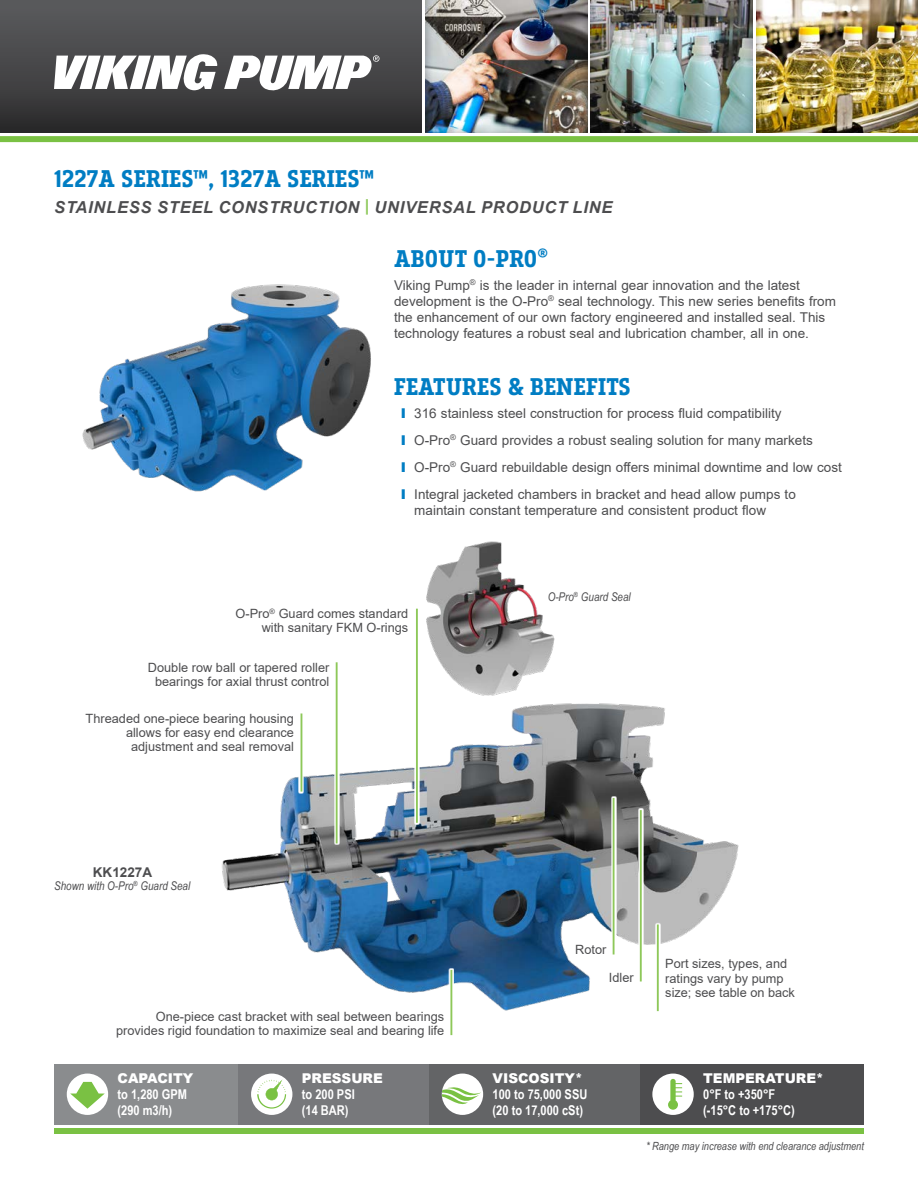
<style>
.page{position:relative;width:918px;height:1188px;background:#fff}
.page>*{position:absolute;margin:0;border:0;box-sizing:border-box;transform-origin:0 0}
.t1{font:700 25.5px "Breakers Slab";letter-spacing:.01em;color:#007dc3}
.t2{font:italic 700 16.5px "Arial";letter-spacing:.045em;color:#4d4d4f}
.t3{font:13.5px/16.2px "Arial";color:#4d4d4f}
.t4{font:700 13.5px/16.2px "Arial Narrow";color:#fff}
.t5{font:900 13.5px "Arial";color:#fff}
.t6{font:700 13.5px "Arial";color:#4d4d4f}
.t7{font:12.75px/14.2px "Arial";color:#4d4d4f;text-align:right}
.t8{font:italic 12px "Arial Narrow";color:#4d4d4f}
.t9{font:italic 11.25px "Arial Narrow";color:#4d4d4f}
.s1{color:#8ec85a}
.s2{font-weight:900;color:#007dc3}
</style>
<div class="page">
<div style="left:0;top:0;width:422px;height:133px;background:linear-gradient(to bottom,#5d5e60,#2d2c2d)"></div>
<div style="left:54px;top:1128px;width:810px;height:6px;background:#7ac143"></div>
<div style="left:429px;top:1064px;width:211px;height:61px;background:#636466"></div>
<div style="left:640px;top:1064px;width:224px;height:61px;background:#4d4d4f"></div>
<div style="left:54px;top:1064px;width:184px;height:61px;background:#8a8c8e"></div>
<div style="left:238px;top:1064px;width:191px;height:61px;background:#77787b"></div>
<div style="left:67px;top:1074px;width:41px;height:41px;background:#fff;border-radius:50%"></div>
<svg style="left:70px;top:1082px;width:35px;height:27px"></svg>
<div style="left:0;top:136px;width:918px;height:6px;background:#7ac143"></div>
<svg style="left:54px;top:54px;width:163px;height:36px"></svg>
<svg style="left:224px;top:55px;width:155px;height:37px"></svg>
<div style="left:754px;top:0;width:164px;height:134px;background:#000;opacity:.4"></div>
<div style="left:423px;top:0;width:165px;height:134px;background:#000;opacity:.4"></div>
<div style="left:589px;top:0;width:165px;height:133px;background:#000;opacity:.4"></div>
<img style="left:82px;top:284px;width:289px;height:208px">
<img style="left:222px;top:703px;width:517px;height:412px">
<div style="left:334px;top:661px;width:5px;height:184px;background:#deefcf"></div>
<hr style="left:336px;top:662px;width:2px;height:181px;background:#8ec85a">
<svg style="left:449px;top:968px;width:5px;height:69px"></svg>
<hr style="left:450px;top:970px;width:2px;height:65px;background:#8ec85a">
<div style="left:638px;top:808px;width:5px;height:175px;background:#eef6e6"></div>
<hr style="left:640px;top:810px;width:2px;height:171px;background:#8ec85a">
<div style="left:611px;top:796px;width:5px;height:160px;background:#d6ebc4"></div>
<hr style="left:613px;top:798px;width:2px;height:156px;background:#8ec85a">
<div style="left:299px;top:712px;width:5px;height:81px;background:#d0e8bb"></div>
<hr style="left:301px;top:713px;width:1px;height:79px;background:#8ec85a">
<div style="left:414px;top:607px;width:6px;height:218px;background:#fff"></div>
<hr style="left:416px;top:609px;width:2px;height:214px;background:#8ec85a">
<svg style="left:655px;top:923px;width:6px;height:90px"></svg>
<hr style="left:657px;top:924px;width:2px;height:87px;background:#8ec85a">
<img style="left:416px;top:541px;width:139px;height:160px">
<h1 class="t1" style="left:54px;top:163px;width:321px">1227A SERIES™, 1327A SERIES™</h1>
<p class="t2" style="left:54px;top:196px;width:560px">STAINLESS STEEL CONSTRUCTION <span class="s1">|</span> UNIVERSAL PRODUCT LINE</p>
<h1 class="t1" style="left:394px;top:243px;width:156px">ABOUT O-PRO<sup>®</sup></h1>
<p class="t3" style="left:394px;top:277px;width:444px">Viking Pump<sup>®</sup> is the leader in internal gear innovation and the latest development is the O-Pro<sup>®</sup> seal technology. This new series benefits from the enhancement of our own factory engineered and installed seal. This technology features a robust seal and lubrication chamber, all in one.</p>
<h1 class="t1" style="left:394px;top:371px;width:238px">FEATURES &amp; BENEFITS</h1>
<p class="t3" style="left:401px;top:399px;width:443px;line-height:27px"><span class="s2">I</span> 316 stainless steel construction for process fluid compatibility<br><span class="s2">I</span> O-Pro<sup>®</sup> Guard provides a robust sealing solution for many markets<br><span class="s2">I</span> O-Pro<sup>®</sup> Guard rebuildable design offers minimal downtime and low cost <span class="s2">I</span> Integral jacketed chambers in bracket and head allow pumps to</p>
<p class="t3" style="left:414px;top:502px;width:353px">maintain constant temperature and consistent product flow</p>
<p class="t7" style="left:236px;top:606px;width:174px">O-Pro<sup>®</sup> Guard comes standard with sanitary FKM O-rings</p>
<p class="t7" style="left:148px;top:660px;width:183px;text-align:center">Double row ball or tapered roller bearings for axial thrust control</p>
<p class="t7" style="left:86px;top:711px;width:210px">Threaded one-piece bearing housing allows for easy end clearance adjustment and seal removal</p>
<p class="t6" style="left:93px;top:863px;width:61px">KK1227A</p>
<p class="t8" style="left:54px;top:877px;width:138px">Shown with O-Pro<sup>®</sup> Guard Seal</p>
<p class="t7" style="left:116px;top:1009px;width:330px">One-piece cast bracket with seal between bearings provides rigid foundation to maximize seal and bearing life</p>
<p class="t5" style="left:118px;top:1068px;width:77px">CAPACITY</p>
<p class="t4" style="left:118px;top:1086px;width:71px">to 1,280 GPM (290 m3/h)</p>
<p class="t5" style="left:302px;top:1068px;width:82px">PRESSURE</p>
<p class="t4" style="left:302px;top:1086px;width:54px">to 200 PSI (14 BAR)</p>
<p class="t8" style="left:548px;top:588px;width:84px">O-Pro<sup>®</sup> Guard Seal</p>
<p class="t7" style="left:575px;top:943px;width:33px">Rotor</p>
<p class="t7" style="left:609px;top:970px;width:26px">Idler</p>
<p class="t7" style="left:665px;top:957px;width:131px;text-align:left">Port sizes, types, and ratings vary by pump size; see table on back</p>
<p class="t5" style="left:493px;top:1068px;width:92px">VISCOSITY*</p>
<p class="t4" style="left:493px;top:1086px;width:96px">100 to 75,000 SSU (20 to 17,000 cSt)</p>
<p class="t5" style="left:703px;top:1068px;width:122px">TEMPERATURE*</p>
<p class="t4" style="left:703px;top:1086px;width:93px">0°F to +350°F (-15°C to +175°C)</p>
<p class="t9" style="left:646px;top:1138px;width:219px">* Range may increase with end clearance adjustment</p>
</div>
